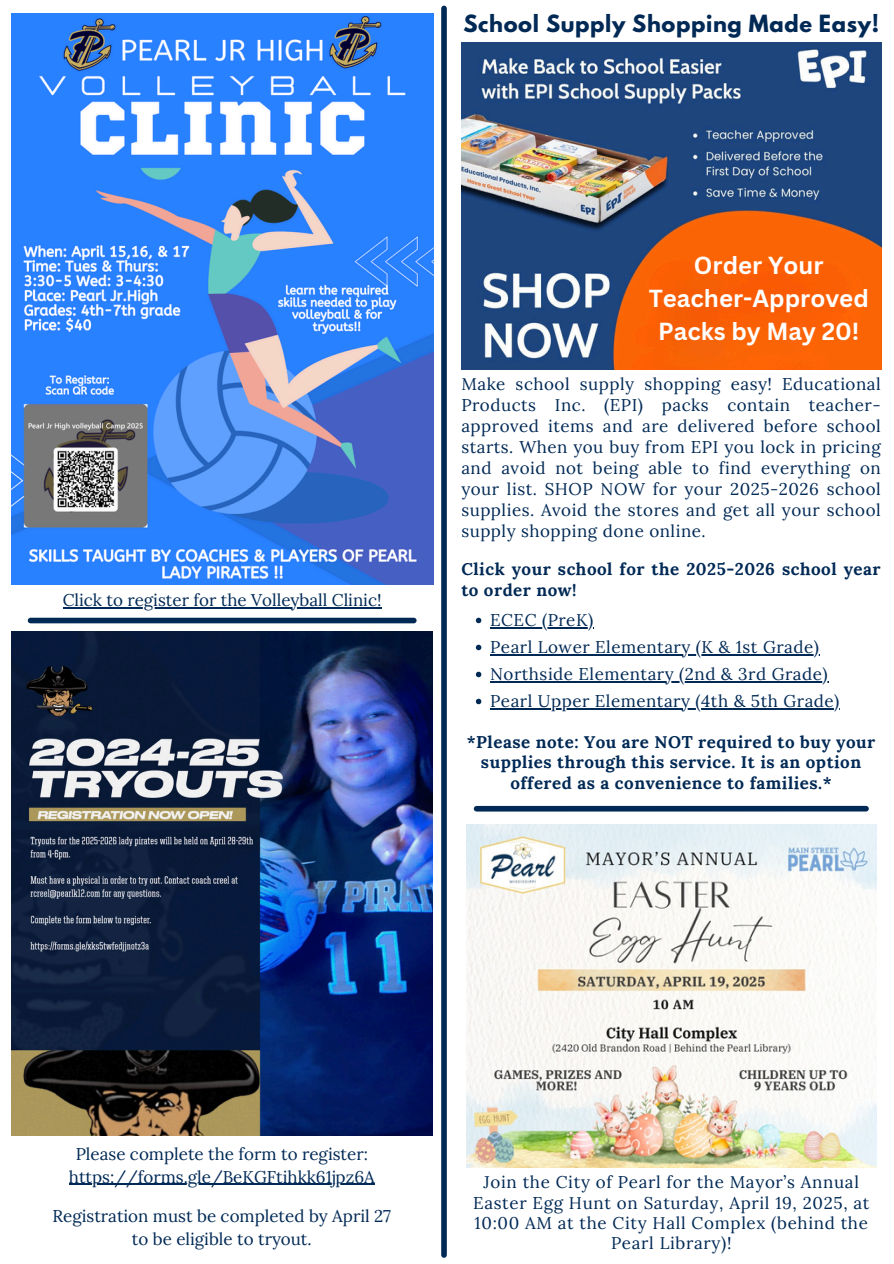
<style>
.page{position:relative;width:894px;height:1264px;background:#fff}
.page>*{position:absolute;margin:0;border:0;box-sizing:border-box;transform-origin:0 0}
.t1{font:700 24px/32.7px "Canva Sans";color:#fff;text-align:center}
.t2{font:700 21px "League Spartan";letter-spacing:.03em;color:#002955}
.t3{font:16.95px/21px "Lora";letter-spacing:.03em;color:#002955;text-align:center}
.t4{font:16.95px "Lora";color:#002955}
.t5{font:700 16.95px/20.5px "Lora";letter-spacing:.03em;color:#002955}
</style>
<div class="page">
<div style="left:476px;top:805px;width:389px;height:6px;background:#002955"></div>
<img style="left:11px;top:14px;width:422px;height:570px">
<div style="left:441px;top:8px;width:5px;height:1246px;background:#002955"></div>
<div style="left:30px;top:617px;width:383px;height:6px;background:#002955"></div>
<img style="left:11px;top:631px;width:421px;height:504px">
<img style="left:461px;top:42px;width:420px;height:328px">
<img style="left:466px;top:824px;width:410px;height:343px">
<hr style="left:63px;top:607px;width:318px;height:1px;background:#002955">
<hr style="left:69px;top:1183px;width:305px;height:1px;background:#002955">
<svg style="left:475px;top:617px;width:6px;height:6px"></svg>
<hr style="left:490px;top:627px;width:103px;height:1px;background:#002955">
<svg style="left:475px;top:644px;width:6px;height:6px"></svg>
<hr style="left:490px;top:654px;width:329px;height:1px;background:#002955">
<svg style="left:475px;top:671px;width:6px;height:6px"></svg>
<hr style="left:490px;top:681px;width:338px;height:1px;background:#002955">
<svg style="left:475px;top:698px;width:6px;height:6px"></svg>
<hr style="left:490px;top:708px;width:349px;height:1px;background:#002955">
<h3 class="t2" style="left:463px;top:13px;width:417px">School Supply Shopping Made Easy!</h3>
<p class="t4" style="left:63px;top:589px;width:320px">Click to register for the Volleyball Clinic!</p>
<p class="t1" style="left:648px;top:249px;width:221px">Order Your<br>Teacher-Approved<br>Packs by May 20!</p>
<p class="t3" style="left:461px;top:373px;width:421px;text-align:justify">Make school supply shopping easy! Educational Products Inc. (EPI) packs contain teacher&shy;approved items and are delivered before school starts. When you buy from EPI you lock in pricing and avoid not being able to find everything on your list. SHOP NOW for your 2025-2026 school supplies. Avoid the stores and get all your school supply shopping done online.</p>
<p class="t5" style="left:461px;top:558px;width:421px">Click your school for the 2025-2026 school year to order now!</p>
<p class="t3" style="left:490px;top:609px;width:105px">ECEC (PreK)</p>
<h2 class="t3" style="left:490px;top:636px;width:330px">Pearl Lower Elementary (K &amp; 1st Grade)</h2>
<p class="t3" style="left:490px;top:663px;width:339px">Northside Elementary (2nd &amp; 3rd Grade)</p>
<h1 class="t3" style="left:490px;top:690px;width:350px">Pearl Upper Elementary (4th &amp; 5th Grade)</h1>
<p class="t5" style="left:466px;top:731px;width:410px;text-align:center">*Please note: You are NOT required to buy your supplies through this service. It is an option offered as a convenience to families.*</p>
<p class="t4" style="left:76px;top:1142px;width:294px">Please complete the form to register:</p>
<p class="t4" style="left:69px;top:1165px;width:307px">https://forms.gle/BeKGFtihkk61jpz6A</p>
<p class="t4" style="left:52px;top:1204px;width:340px">Registration must be completed by April 27</p>
<p class="t4" style="left:132px;top:1227px;width:181px">to be eligible to tryout.</p>
<p class="t3" style="left:473px;top:1171px;width:398px;line-height:20.2px">Join the City of Pearl for the Mayor’s Annual Easter Egg Hunt on Saturday, April 19, 2025, at 10:00 AM at the City Hall Complex (behind the Pearl Library)!</p>
</div>
